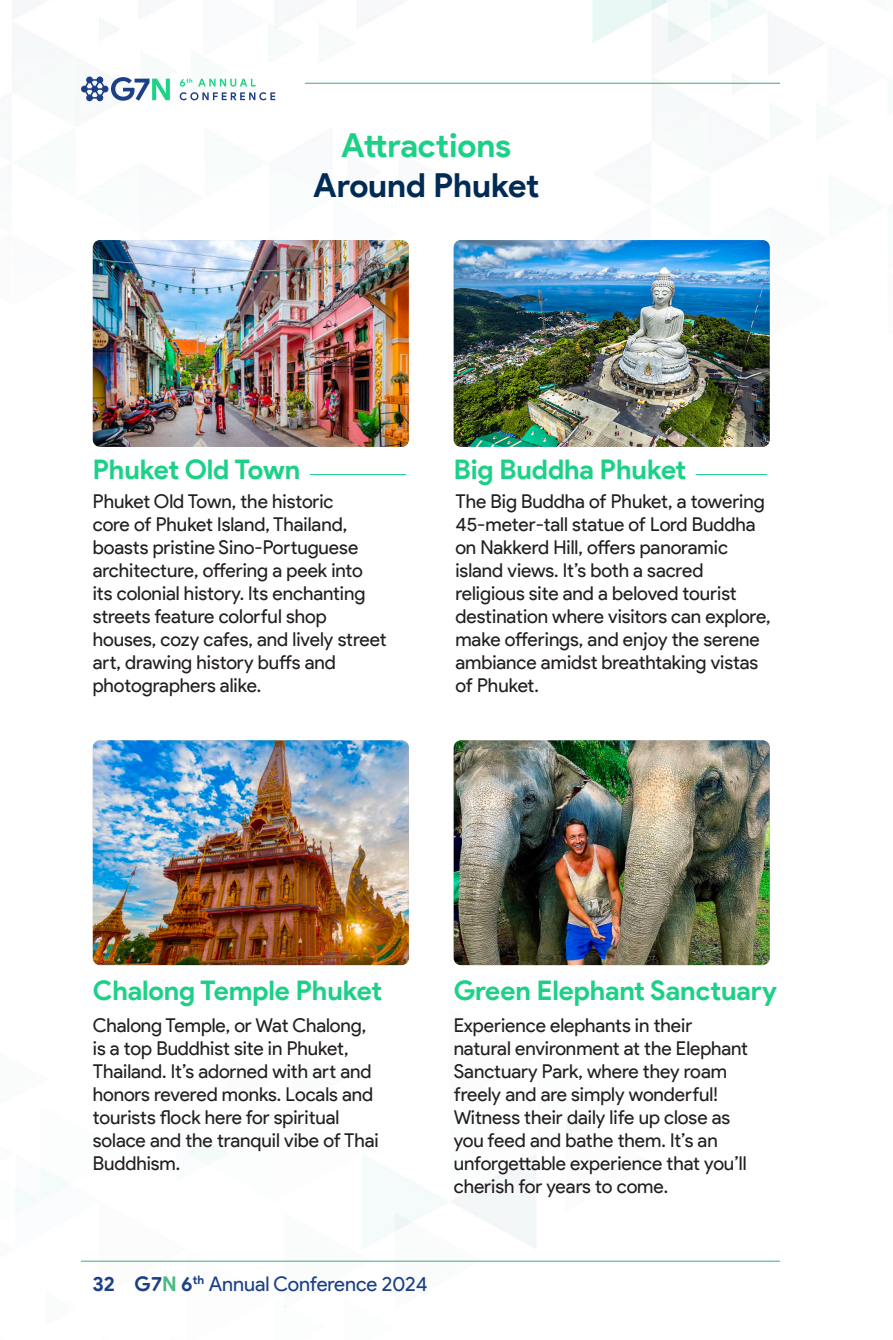
<style>
.page{position:relative;width:893px;height:1340px;background:#fff}
.page>*{position:absolute;margin:0;border:0;box-sizing:border-box;transform-origin:0 0}
.t1{font:700 33.07px "Product Sans";color:#002b54}
.t2{font:700 33.07px "Product Sans";letter-spacing:-.005em;color:#1cd187}
.t3{font:700 27px "Product Sans";letter-spacing:-.005em;color:#1cd187}
.t4{font:20.25px "Product Sans";color:#1c4087}
.t5{font:700 20.25px "Product Sans";color:#1c4087}
.t6{font:19.12px/22.9px "Product Sans";color:#231f20}
.s1{font-weight:700}
.s2{font-weight:700;color:#4aba82}
</style>
<div class="page">
<img style="left:16px;top:0;width:877px;height:1308px">
<hr style="left:305px;top:83px;width:475px;height:1px;background:#4aba82">
<hr style="left:81px;top:1260px;width:699px;height:1px;background:#4aba82">
<svg style="left:81px;top:77px;width:89px;height:24px"></svg>
<svg style="left:180px;top:78px;width:95px;height:22px"></svg>
<img style="left:93px;top:740px;width:316px;height:225px">
<img style="left:93px;top:240px;width:316px;height:207px">
<hr style="left:310px;top:474px;width:96px;height:1px;background:#1cd187">
<img style="left:454px;top:240px;width:316px;height:207px">
<hr style="left:696px;top:474px;width:71px;height:1px;background:#1cd187">
<img style="left:454px;top:740px;width:316px;height:225px">
<p class="t2" style="left:341px;top:125px;width:171px">Attractions</p>
<p class="t1" style="left:313px;top:165px;width:228px">Around Phuket</p>
<p class="t3" style="left:93px;top:453px;width:209px">Phuket Old Town</p>
<p class="t6" style="left:93px;top:490px;width:295px">Phuket Old Town, the historic<br>core of Phuket Island, Thailand, boasts pristine Sino-Portuguese architecture, offering a peek into its colonial history. Its enchanting streets feature colorful shop houses, cozy cafes, and lively street art, drawing history buffs and photographers alike.</p>
<p class="t3" style="left:454px;top:453px;width:234px">Big Buddha Phuket</p>
<p class="t6" style="left:455px;top:490px;width:317px">The Big Buddha of Phuket, a towering 45-meter-tall statue of Lord Buddha on Nakkerd Hill, offers panoramic island views. It’s both a sacred religious site and a beloved tourist destination where visitors can explore, make offerings, and enjoy the serene ambiance amidst breathtaking vistas of Phuket.</p>
<p class="t3" style="left:93px;top:973px;width:291px">Chalong Temple Phuket</p>
<p class="t6" style="left:93px;top:1014px;width:287px">Chalong Temple, or Wat Chalong, is a top Buddhist site in Phuket,<br>Thailand. It’s adorned with art and honors revered monks. Locals and tourists flock here for spiritual solace and the tranquil vibe of Thai<br>Buddhism.</p>
<p class="t3" style="left:454px;top:973px;width:325px">Green Elephant Sanctuary</p>
<p class="t6" style="left:454px;top:1014px;width:296px">Experience elephants in their natural environment at the Elephant<br>Sanctuary Park, where they roam freely and are simply wonderful!<br>Witness their daily life up close as you feed and bathe them. It’s an unforgettable experience that you’ll cherish for years to come.</p>
<p class="t5" style="left:93px;top:1271px;width:24px">32</p>
<p class="t4" style="left:135px;top:1272px;width:294px"><span class="s1">G7</span><span class="s2">N</span> <span class="s1">6</span><sup>th</sup> Annual Conference 2024</p>
</div>
